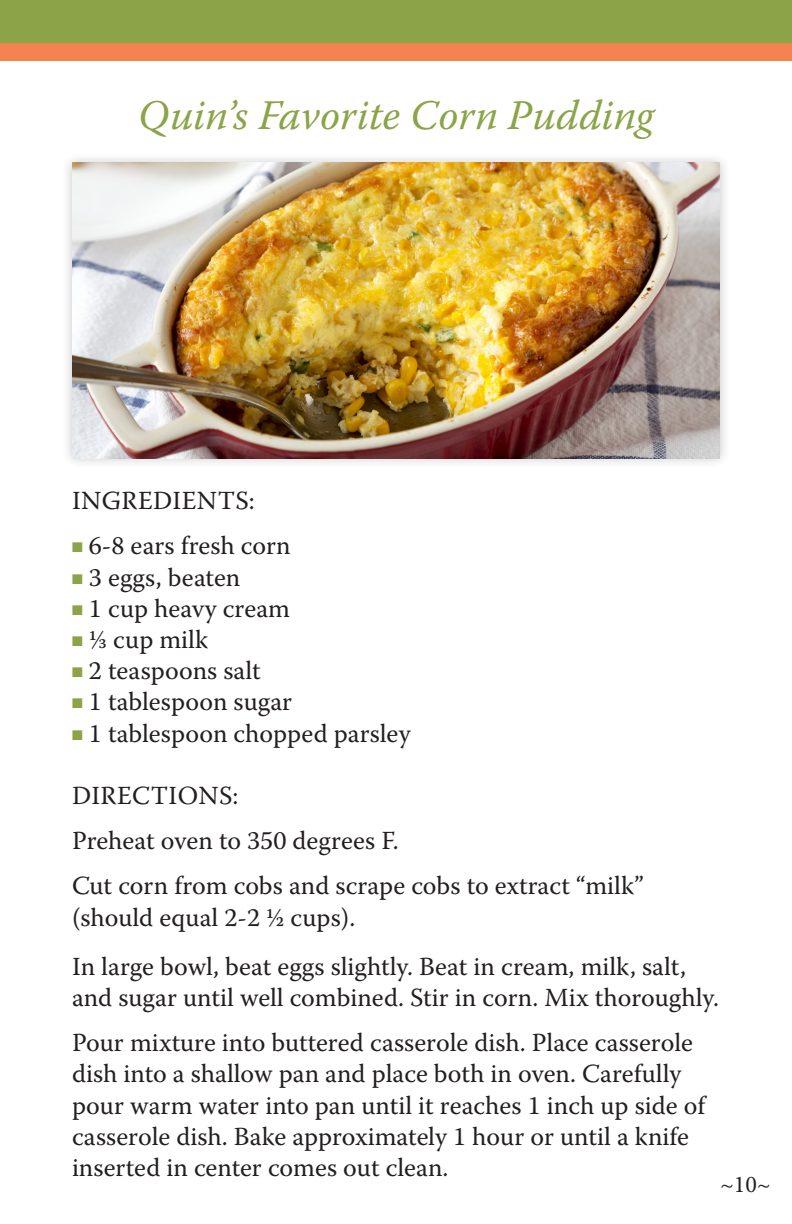
<style>
.page{position:relative;width:792px;height:1224px;background:#fff}
.page>*{position:absolute;margin:0;border:0;box-sizing:border-box;transform-origin:0 0}
.t1{font:italic 42px "Warnock Pro";color:#8aa447}
.t2{font:26px/31.2px "Warnock Pro";color:#231f20}
.t3{font:24px "Minion Pro";color:#231f20}
.s1{color:#8aa447}
</style>
<div class="page">
<div style="left:0;top:41px;width:792px;height:19px;background:#f58351"></div>
<div style="left:0;top:0;width:792px;height:42px;background:#8aa447"></div>
<div style="left:61px;top:152px;width:670px;height:317px;background:#231f20;opacity:.25"></div>
<img style="left:72px;top:163px;width:648px;height:295px">
<p class="t1" style="left:138px;top:90px;width:517px">Quin’s Favorite Corn Pudding</p>
<p class="t2" style="left:72px;top:485px;width:184px">INGREDIENTS:</p>
<p class="t2" style="left:72px;top:530px;width:220px"><span class="s1">■</span> 6-8 ears fresh corn</p>
<p class="t2" style="left:72px;top:561px;width:170px"><span class="s1">■</span> 3 eggs, beaten</p>
<p class="t2" style="left:72px;top:592px;width:220px"><span class="s1">■</span> 1 cup heavy cream</p>
<p class="t2" style="left:72px;top:623px;width:138px"><span class="s1">■</span> ⅓ cup milk</p>
<p class="t2" style="left:72px;top:655px;width:190px"><span class="s1">■</span> 2 teaspoons salt</p>
<p class="t2" style="left:72px;top:686px;width:222px"><span class="s1">■</span> 1 tablespoon sugar</p>
<p class="t2" style="left:72px;top:717px;width:340px"><span class="s1">■</span> 1 tablespoon chopped parsley</p>
<p class="t2" style="left:72px;top:779px;width:168px">DIRECTIONS:</p>
<p class="t2" style="left:72px;top:825px;width:328px">Preheat oven to 350 degrees F.</p>
<p class="t2" style="left:72px;top:870px;width:573px">Cut corn from cobs and scrape cobs to extract “milk” (should equal 2-2 ½ cups).</p>
<p class="t2" style="left:72px;top:950px;width:649px">In large bowl, beat eggs slightly. Beat in cream, milk, salt, and sugar until well combined. Stir in corn. Mix thoroughly.</p>
<p class="t2" style="left:72px;top:1027px;width:635px">Pour mixture into buttered casserole dish. Place casserole dish into a shallow pan and place both in oven. Carefully pour warm water into pan until it reaches 1 inch up side of casserole dish. Bake approximately 1 hour or until a knife inserted in center comes out clean.</p>
<p class="t3" style="left:720px;top:1169px;width:52px">~10~</p>
</div>
